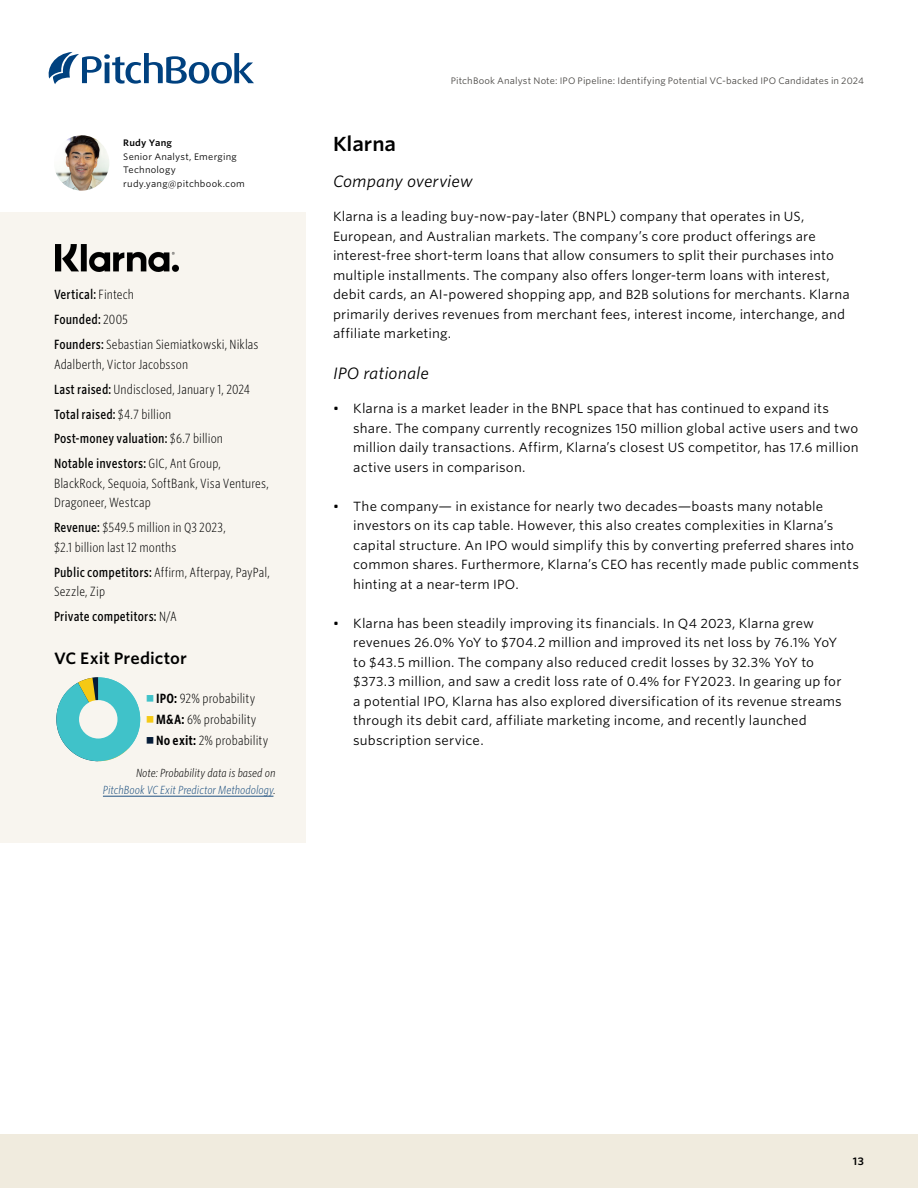
<style>
.page{position:relative;width:918px;height:1188px;background:#fff}
.page>*{position:absolute;margin:0;border:0;box-sizing:border-box;transform-origin:0 0}
.AN_Section_title{font:600 19.5px "Whitney S Sm";letter-spacing:-.005em;color:#000}
.AN_Subsection_I{font:italic 15.75px "Whitney S Sm";color:#000}
.AN_Chart___table_title{font:600 15.75px "Whitney S Sm";color:#000}
.AN_Body_copy{font:12.75px/19.5px "Whitney S Sm";letter-spacing:.01em;color:#000}
.AN_Company_highlights{font:300 12.75px/19.5px "Whitney Cond S Sm";letter-spacing:.01em;color:#000}
.AN_Company_highlights-2{font:500 12.75px "Whitney Cond S Sm";letter-spacing:.01em;color:#000}
.ETR_Source_tag{font:italic 300 11.25px/16.5px "Whitney Cond S Sm";color:#1d5080;text-align:right}
.t1{font:600 10.5px "Whitney S Sm";color:#000}
.t2{font:9px "Whitney S Sm";letter-spacing:.01em;color:#484643}
.AN_TOC_credits_text{font:9px/13.5px "Whitney S Sm";letter-spacing:.025em;color:#000}
.s1{font-weight:600}
.s2{font-weight:300}
.s3{font-weight:500}
.s4{color:#000}
</style>
<div class="page">
<div style="left:0;top:1134px;width:918px;height:54px;background:#f0ebde"></div>
<svg style="left:49px;top:52px;width:205px;height:32px"></svg>
<img style="left:54px;top:135px;width:55px;height:56px;border-radius:28px">
<div style="left:0;top:212px;width:306px;height:631px;background:#f8f5ef"></div>
<img style="left:56px;top:245px;width:122px;height:27px">
<svg style="left:56px;top:677px;width:84px;height:84px"></svg>
<div style="left:79px;top:700px;width:39px;height:39px;background:#f8f5ef;border-radius:50%"></div>
<hr style="left:103px;top:796px;width:170px;height:1px;background:#1d5080">
<p class="AN_TOC_credits_text" style="left:123px;top:136px;width:123px"><span class="s1">Rudy Yang<br></span>Senior Analyst, Emerging<br>Technology rudy.yang@pitchbook.com</p>
<p class="AN_Company_highlights-2" style="left:54px;top:286px;width:82px">Vertical: <span class="s2">Fintech</span></p>
<p class="AN_Company_highlights-2" style="left:54px;top:311px;width:76px">Founded: <span class="s2">2005</span></p>
<p class="AN_Company_highlights" style="left:54px;top:334px;width:206px"><span class="s3">Founders:</span> Sebastian Siemiatkowski, Niklas<br>Adalberth, Victor Jacobsson</p>
<p class="AN_Company_highlights" style="left:54px;top:379px;width:198px"><span class="s3">Last raised:</span> Undisclosed, January 1, 2024</p>
<p class="AN_Company_highlights-2" style="left:54px;top:405px;width:119px">Total raised: <span class="s2">$4.7 billion</span></p>
<p class="AN_Company_highlights-2" style="left:54px;top:430px;width:171px">Post-money valuation: <span class="s2">$6.7 billion</span></p>
<p class="AN_Company_highlights" style="left:54px;top:454px;width:216px"><span class="s3">Notable investors:</span> GIC, Ant Group,<br>BlackRock, Sequoia, SoftBank, Visa Ventures,<br>Dragoneer, Westcap</p>
<p class="AN_Company_highlights" style="left:54px;top:517px;width:173px"><span class="s3">Revenue:</span> $549.5 million in Q3 2023, $2.1 billion last 12 months</p>
<p class="AN_Company_highlights" style="left:54px;top:562px;width:217px"><span class="s3">Public competitors:</span> Affirm, Afterpay, PayPal,<br>Sezzle, Zip</p>
<p class="AN_Company_highlights-2" style="left:54px;top:608px;width:125px">Private competitors: <span class="s2">N/A</span></p>
<p class="AN_Chart___table_title" style="left:54px;top:648px;width:134px">VC Exit Predictor</p>
<p class="AN_Company_highlights" style="left:187px;top:688px;width:75px;line-height:21px;text-indent:-7px">84<br>14% probab lity</p>
<p class="AN_Company_highlights" style="left:156px;top:688px;width:114px;line-height:21px"><span class="s1">IPO:</span> 92% probability<br><span class="s1">M&amp;A:</span> 6% probability<br><span class="s1">No exit:</span> 2% probability</p>
<p class="ETR_Source_tag" style="left:103px;top:765px;width:174px"><span class="s4">Note: Probability data is based on<br></span>PitchBook VC Exit Predictor Methodology<span class="s4">.</span></p>
<p class="t2" style="left:451px;top:75px;width:415px">PitchBook Analyst Note: IPO Pipeline: Identifying Potential VC-backed IPO Candidates in 2024</p>
<p class="AN_Section_title" style="left:333px;top:130px;width:65px">Klarna</p>
<p class="AN_Subsection_I" style="left:333px;top:170px;width:141px">Company overview</p>
<p class="AN_Body_copy" style="left:333px;top:207px;width:518px">Klarna is a leading buy-now-pay-later (BNPL) company that operates in US, European, and Australian markets. The company’s core product offerings are interest-free short-term loans that allow consumers to split their purchases into multiple installments. The company also offers longer-term loans with interest, debit cards, an AI-powered shopping app, and B2B solutions for merchants. Klarna primarily derives revenues from merchant fees, interest income, interchange, and affiliate marketing.</p>
<p class="AN_Subsection_I" style="left:333px;top:362px;width:98px">IPO rationale</p>
<p class="AN_Body_copy" style="left:353px;top:399px;width:507px;text-indent:-20px">• Klarna is a market leader in the BNPL space that has continued to expand its share. The company currently recognizes 150 million global active users and two million daily transactions. Affirm, Klarna’s closest US competitor, has 17.6 million active users in comparison.</p>
<p class="AN_Body_copy" style="left:353px;top:496px;width:507px;text-indent:-20px">• The company— in existance for nearly two decades—boasts many notable investors on its cap table. However, this also creates complexities in Klarna’s capital structure. An IPO would simplify this by converting preferred shares into common shares. Furthermore, Klarna’s CEO has recently made public comments hinting at a near-term IPO.</p>
<p class="AN_Body_copy" style="left:353px;top:613px;width:490px;text-indent:-20px">• Klarna has been steadily improving its financials. In Q4 2023, Klarna grew revenues 26.0% YoY to $704.2 million and improved its net loss by 76.1% YoY to $43.5 million. The company also reduced credit losses by 32.3% YoY to $373.3 million, and saw a credit loss rate of 0.4% for FY2023. In gearing up for a potential IPO, Klarna has also explored diversification of its revenue streams through its debit card, affiliate marketing income, and recently launched subscription service.</p>
<p class="t1" style="left:853px;top:1154px;width:13px">13</p>
</div>
